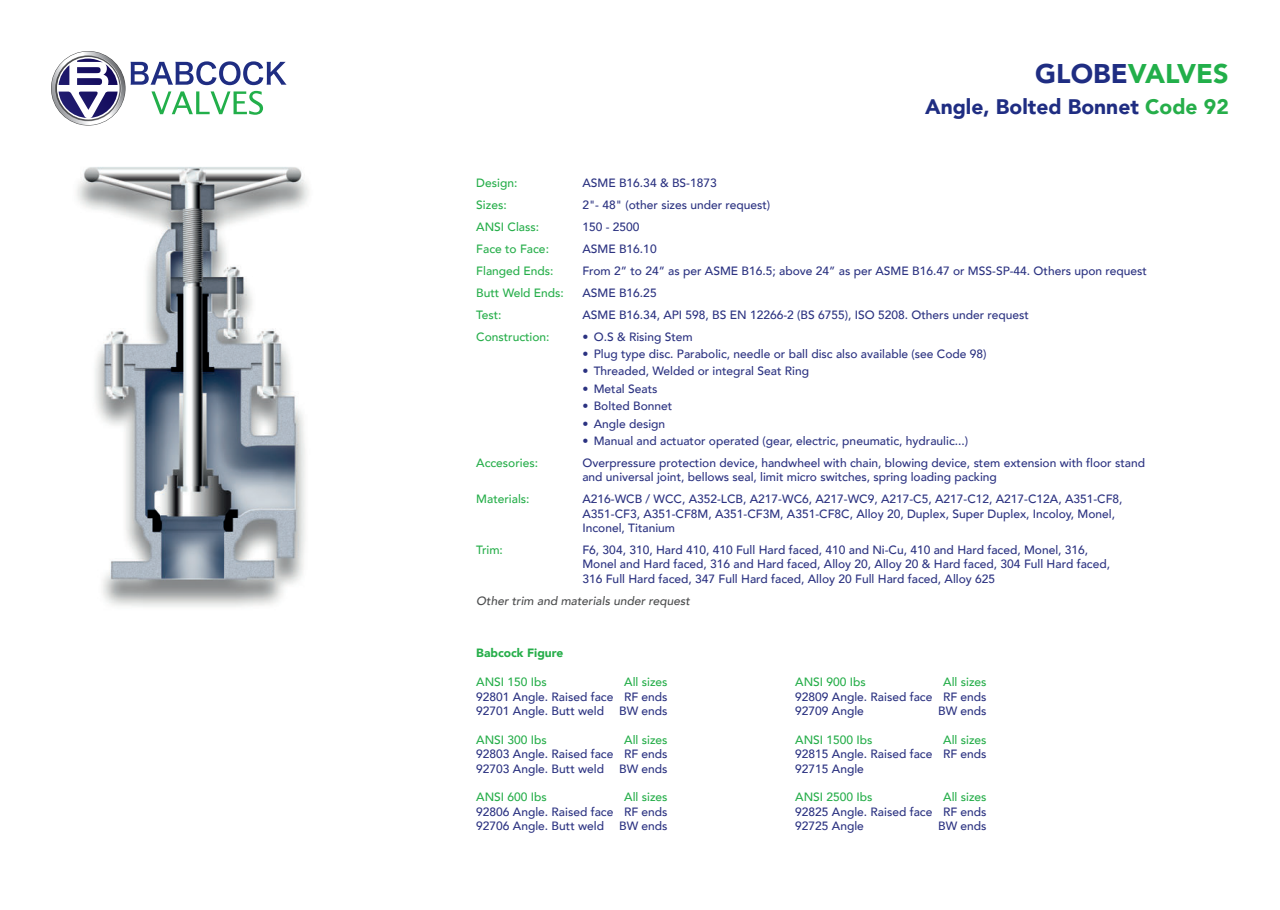
<style>
.page{position:relative;width:1280px;height:910px;background:#fff}
.page>*{position:absolute;margin:0;border:0;box-sizing:border-box;transform-origin:0 0}
.t1{font:900 27px "Avenir";color:#22af4a}
.t2{font:900 21px "Avenir";color:#1f2d82}
.t3{font:500 12px/14.4px "Avenir";color:#2b3281}
.t4{font:500 12px "Avenir";color:#26ae4a}
.t5{font:italic 500 12px "Avenir";color:#4b4c4d}
.t6{font:900 12px "Avenir";color:#26ae4a}
.s1{color:#1f2d82}
.s2{color:#26ae4a}
</style>
<div class="page">
<img style="left:77px;top:167px;width:232px;height:440px">
<svg style="left:51px;top:51px;width:236px;height:75px"></svg>
<h1 class="t1" style="left:1035px;top:50px;width:195px"><span class="s1">GLOBE</span>VALVES</h1>
<h2 class="t2" style="left:925px;top:88px;width:305px">Angle, Bolted Bonnet <span class="s2">Code 92</span></h2>
<p class="t4" style="left:476px;top:173px;width:43px">Design:</p>
<p class="t3" style="left:582px;top:175px;width:136px">ASME B16.34 &amp; BS-1873</p>
<p class="t4" style="left:476px;top:195px;width:32px">Sizes:</p>
<p class="t3" style="left:582px;top:197px;width:189px">2"- 48" (other sizes under request)</p>
<p class="t4" style="left:476px;top:216px;width:64px">ANSI Class:</p>
<p class="t3" style="left:582px;top:219px;width:59px">150 - 2500</p>
<p class="t4" style="left:476px;top:238px;width:74px">Face to Face:</p>
<p class="t3" style="left:582px;top:241px;width:76px">ASME B16.10</p>
<p class="t4" style="left:476px;top:260px;width:79px">Flanged Ends:</p>
<p class="t3" style="left:582px;top:263px;width:566px">From 2” to 24” as per ASME B16.5; above 24” as per ASME B16.47 or MSS-SP-44. Others upon request</p>
<p class="t4" style="left:476px;top:282px;width:89px">Butt Weld Ends:</p>
<p class="t3" style="left:582px;top:285px;width:76px">ASME B16.25</p>
<p class="t4" style="left:476px;top:304px;width:27px">Test:</p>
<p class="t3" style="left:582px;top:307px;width:448px">ASME B16.34, API 598, BS EN 12266-2 (BS 6755), ISO 5208. Others under request</p>
<p class="t4" style="left:476px;top:326px;width:75px">Construction:</p>
<p class="t3" style="left:582px;top:328px;width:112px">• O.S &amp; Rising Stem</p>
<p class="t3" style="left:582px;top:346px;width:406px">• Plug type disc. Parabolic, needle or ball disc also available (see Code 98)</p>
<p class="t3" style="left:582px;top:363px;width:228px">• Threaded, Welded or integral Seat Ring</p>
<p class="t3" style="left:582px;top:381px;width:77px">• Metal Seats</p>
<p class="t3" style="left:582px;top:398px;width:91px">• Bolted Bonnet</p>
<p class="t3" style="left:582px;top:415px;width:84px">• Angle design</p>
<p class="t3" style="left:582px;top:433px;width:387px">• Manual and actuator operated (gear, electric, pneumatic, hydraulic...)</p>
<p class="t4" style="left:476px;top:452px;width:63px">Accesories:</p>
<p class="t3" style="left:582px;top:455px;width:564px">Overpressure protection device, handwheel with chain, blowing device, stem extension with floor stand and universal joint, bellows seal, limit micro switches, spring loading packing</p>
<p class="t4" style="left:476px;top:489px;width:55px">Materials:</p>
<p class="t3" style="left:582px;top:491px;width:542px">A216-WCB / WCC, A352-LCB, A217-WC6, A217-WC9, A217-C5, A217-C12, A217-C12A, A351-CF8,<br>A351-CF3, A351-CF8M, A351-CF3M, A351-CF8C, Alloy 20, Duplex, Super Duplex, Incoloy, Monel,<br>Inconel, Titanium</p>
<p class="t4" style="left:476px;top:539px;width:28px">Trim:</p>
<p class="t3" style="left:582px;top:542px;width:529px">F6, 304, 310, Hard 410, 410 Full Hard faced, 410 and Ni-Cu, 410 and Hard faced, Monel, 316,<br>Monel and Hard faced, 316 and Hard faced, Alloy 20, Alloy 20 &amp; Hard faced, 304 Full Hard faced,<br>316 Full Hard faced, 347 Full Hard faced, Alloy 20 Full Hard faced, Alloy 625</p>
<p class="t5" style="left:476px;top:593px;width:215px">Other trim and materials under request</p>
<p class="t6" style="left:476px;top:643px;width:89px">Babcock Figure</p>
<p class="t4" style="left:476px;top:672px;width:72px">ANSI 150 Ibs</p>
<p class="t4" style="left:624px;top:672px;width:45px">All sizes</p>
<p class="t3" style="left:476px;top:689px;width:193px">92801 Angle. Raised face RF ends<br>92701 Angle. Butt weld</p>
<p class="t3" style="left:619px;top:703px;width:50px">BW ends</p>
<p class="t4" style="left:476px;top:729px;width:72px">ANSI 300 Ibs</p>
<p class="t4" style="left:624px;top:729px;width:45px">All sizes</p>
<p class="t3" style="left:476px;top:746px;width:193px">92803 Angle. Raised face RF ends<br>92703 Angle. Butt weld</p>
<p class="t3" style="left:619px;top:761px;width:50px">BW ends</p>
<p class="t4" style="left:476px;top:787px;width:72px">ANSI 600 Ibs</p>
<p class="t4" style="left:624px;top:787px;width:45px">All sizes</p>
<p class="t3" style="left:476px;top:804px;width:193px">92806 Angle. Raised face RF ends<br>92706 Angle. Butt weld</p>
<p class="t3" style="left:619px;top:818px;width:50px">BW ends</p>
<p class="t4" style="left:795px;top:672px;width:72px">ANSI 900 Ibs</p>
<p class="t4" style="left:943px;top:672px;width:45px">All sizes</p>
<p class="t3" style="left:795px;top:689px;width:193px">92809 Angle. Raised face RF ends<br>92709 Angle</p>
<p class="t3" style="left:938px;top:703px;width:50px">BW ends</p>
<p class="t4" style="left:795px;top:729px;width:79px">ANSI 1500 Ibs</p>
<p class="t4" style="left:943px;top:729px;width:45px">All sizes</p>
<p class="t3" style="left:795px;top:746px;width:193px">92815 Angle. Raised face RF ends<br>92715 Angle</p>
<p class="t4" style="left:795px;top:787px;width:79px">ANSI 2500 Ibs</p>
<p class="t4" style="left:943px;top:787px;width:45px">All sizes</p>
<p class="t3" style="left:795px;top:804px;width:193px">92825 Angle. Raised face RF ends<br>92725 Angle</p>
<p class="t3" style="left:938px;top:818px;width:50px">BW ends</p>
</div>
